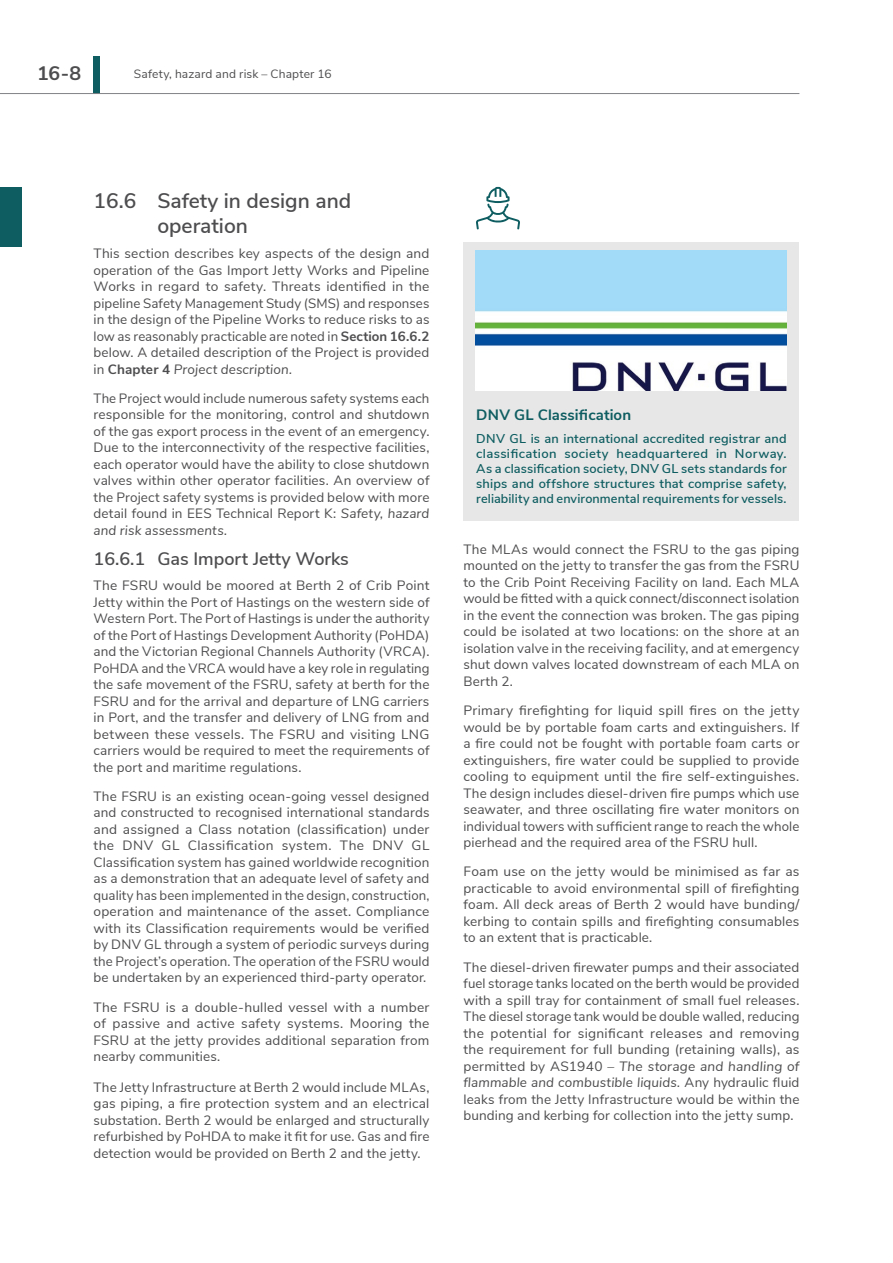
<style>
.page{position:relative;width:893px;height:1263px;background:#fff}
.page>*{position:absolute;margin:0;border:0;box-sizing:border-box;transform-origin:0 0}
.t1{font:600 21px/25.2px "Nunito Sans";color:#4d4d4f}
.t2{font:700 19.5px "Nunito Sans";color:#4d4d4f}
.t3{font:600 18px "Nunito Sans";color:#4d4d4f}
.Pull-Out_Headings_Bo{font:700 15px "Nunito Sans";letter-spacing:.01em;color:#0e5d61}
.Body_9_11{font:13.5px/16.5px "Nunito Sans";letter-spacing:.01em;color:#4d4d4f;text-align:justify}
.Pull-out_Regular_8_5{font:600 12.75px/15px "Nunito Sans";letter-spacing:.01em;color:#0e5d61;text-align:justify}
.t4{font:12px "Nunito Sans";letter-spacing:.015em;color:#4d4d4f}
.s1{font-weight:700}
.s2{font-style:italic}
</style>
<div class="page">
<div style="left:0;top:187px;width:21px;height:59px;background:#0e5d61"></div>
<div style="left:463px;top:242px;width:336px;height:278px;background:#e7e7e7"></div>
<img style="left:476px;top:251px;width:311px;height:140px">
<svg style="left:476px;top:187px;width:44px;height:42px"></svg>
<div style="left:94px;top:56px;width:6px;height:38px;background:#0e5d61"></div>
<hr style="left:0;top:93px;width:799px;height:1px;background:#808285">
<h2 class="t2" style="left:37px;top:59px;width:45px">16-8</h2>
<p class="t4" style="left:134px;top:65px;width:199px">Safety, hazard and risk – Chapter 16</p>
<p class="t1" style="left:157px;top:187px;width:195px;text-indent:-64px">16.6 Safety in design and operation</p>
<p class="Body_9_11" style="left:94px;top:244px;width:337px">This section describes key aspects of the design and operation of the Gas Import Jetty Works and Pipeline Works in regard to safety. Threats identified in the pipeline Safety Management Study (SMS) and responses in the design of the Pipeline Works to reduce risks to as low as reasonably practicable are noted in <span class="s1">Section 16.6.2 </span>below. A detailed description of the Project is provided in <span class="s1">Chapter 4</span> <span class="s2">Project description.</span></p>
<p class="Body_9_11" style="left:94px;top:389px;width:337px">The Project would include numerous safety systems each responsible for the monitoring, control and shutdown of the gas export process in the event of an emergency.<br>Due to the interconnectivity of the respective facilities, each operator would have the ability to close shutdown valves within other operator facilities. An overview of the Project safety systems is provided below with more detail found in EES Technical Report K: <span class="s2">Safety, hazard and risk assessments.</span></p>
<p class="t3" style="left:94px;top:546px;width:257px">16.6.1 Gas Import Jetty Works</p>
<p class="Body_9_11" style="left:94px;top:576px;width:337px">The FSRU would be moored at Berth 2 of Crib Point Jetty within the Port of Hastings on the western side of Western Port. The Port of Hastings is under the authority of the Port of Hastings Development Authority (PoHDA) and the Victorian Regional Channels Authority (VRCA).<br>PoHDA and the VRCA would have a key role in regulating the safe movement of the FSRU, safety at berth for the FSRU and for the arrival and departure of LNG carriers in Port, and the transfer and delivery of LNG from and between these vessels. The FSRU and visiting LNG carriers would be required to meet the requirements of the port and maritime regulations.</p>
<p class="Body_9_11" style="left:94px;top:787px;width:337px">The FSRU is an existing ocean-going vessel designed and constructed to recognised international standards and assigned a Class notation (classification) under the DNV GL Classification system. The DNV GL Classification system has gained worldwide recognition as a demonstration that an adequate level of safety and quality has been implemented in the design, construction, operation and maintenance of the asset. Compliance with its Classification requirements would be verified by DNV GL through a system of periodic surveys during the Project’s operation. The operation of the FSRU would be undertaken by an experienced third-party operator.</p>
<p class="Body_9_11" style="left:94px;top:998px;width:337px">The FSRU is a double-hulled vessel with a number of passive and active safety systems. Mooring the FSRU at the jetty provides additional separation from nearby communities.</p>
<p class="Body_9_11" style="left:94px;top:1078px;width:337px">The Jetty Infrastructure at Berth 2 would include MLAs, gas piping, a fire protection system and an electrical substation. Berth 2 would be enlarged and structurally refurbished by PoHDA to make it fit for use. Gas and fire detection would be provided on Berth 2 and the jetty.</p>
<p class="Pull-Out_Headings_Bo" style="left:476px;top:403px;width:156px">DNV GL Classification</p>
<p class="Pull-out_Regular_8_5" style="left:476px;top:430px;width:312px">DNV GL is an international accredited registrar and classification society headquartered in Norway.<br>As a classification society, DNV GL sets standards for ships and offshore structures that comprise safety, reliability and environmental requirements for vessels.</p>
<p class="Body_9_11" style="left:463px;top:540px;width:337px">The MLAs would connect the FSRU to the gas piping mounted on the jetty to transfer the gas from the FSRU to the Crib Point Receiving Facility on land. Each MLA would be fitted with a quick connect/disconnect isolation in the event the connection was broken. The gas piping could be isolated at two locations: on the shore at an isolation valve in the receiving facility, and at emergency shut down valves located downstream of each MLA on Berth 2.</p>
<p class="Body_9_11" style="left:463px;top:701px;width:337px">Primary firefighting for liquid spill fires on the jetty would be by portable foam carts and extinguishers. If a fire could not be fought with portable foam carts or extinguishers, fire water could be supplied to provide cooling to equipment until the fire self-extinguishes.<br>The design includes diesel-driven fire pumps which use seawater, and three oscillating fire water monitors on individual towers with sufficient range to reach the whole pierhead and the required area of the FSRU hull.</p>
<p class="Body_9_11" style="left:463px;top:862px;width:337px">Foam use on the jetty would be minimised as far as practicable to avoid environmental spill of firefighting foam. All deck areas of Berth 2 would have bunding/ kerbing to contain spills and firefighting consumables to an extent that is practicable.</p>
<p class="Body_9_11" style="left:463px;top:958px;width:337px">The diesel-driven firewater pumps and their associated fuel storage tanks located on the berth would be provided with a spill tray for containment of small fuel releases.<br>The diesel storage tank would be double walled, reducing the potential for significant releases and removing the requirement for full bunding (retaining walls), as permitted by AS1940 – <span class="s2">The storage and handling of flammable and combustible liquids.</span> Any hydraulic fluid leaks from the Jetty Infrastructure would be within the bunding and kerbing for collection into the jetty sump.</p>
</div>
